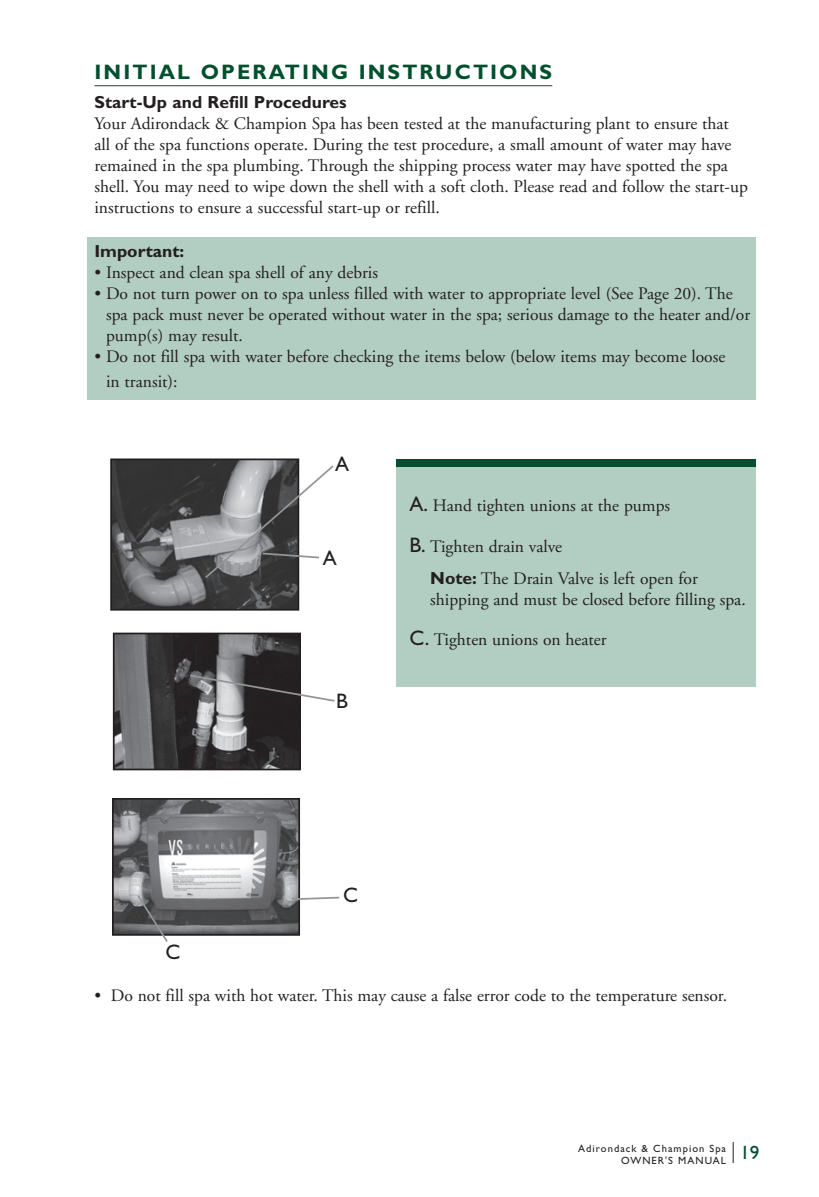
<style>
.page{position:relative;width:819px;height:1197px;background:#fff}
.page>*{position:absolute;margin:0;border:0;box-sizing:border-box;transform-origin:0 0}
.t1{font:700 21px "Gill Sans";letter-spacing:.1em;color:#00502e}
.t2{font:21px "Gill Sans";color:#231f20}
.t3{font:19.25px "Gill Sans";color:#00502e}
.t4{font:17.5px/21px "Adobe Garamond";color:#231f20}
.t5{font:17.5px/31.5px "Adobe Garamond Pro";color:#231f20}
.t6{font:700 17.5px "Gill Sans";color:#231f20}
.t7{font:10.5px/12.6px "Gill Sans";letter-spacing:.1em;color:#231f20;text-align:right}
.s1{font-family:"Gill Sans";font-weight:700}
.s2{font-family:"Adobe Garamond Pro"}
.s3{font-family:"Gill Sans";font-size:21px}
</style>
<div class="page">
<svg style="left:733px;top:1142px;width:1px;height:21px"></svg>
<div style="left:87px;top:238px;width:669px;height:162px;background:#b2cdc2"></div>
<hr style="left:94px;top:85px;width:458px;height:1px;background:#00502e">
<div style="left:396px;top:467px;width:360px;height:219px;background:#b2cdc2"></div>
<div style="left:396px;top:459px;width:360px;height:8px;background:#00502e"></div>
<img style="left:113px;top:461px;width:183px;height:147px">
<div style="left:110px;top:458px;width:189px;height:153px;border:2px solid #231f20"></div>
<svg style="left:203px;top:464px;width:131px;height:116px"></svg>
<img style="left:115px;top:801px;width:182px;height:132px">
<div style="left:112px;top:798px;width:188px;height:138px;border:2px solid #231f20"></div>
<svg style="left:290px;top:896px;width:50px;height:5px"></svg>
<svg style="left:136px;top:893px;width:34px;height:49px;background:#757678"></svg>
<img style="left:116px;top:636px;width:182px;height:131px">
<div style="left:113px;top:633px;width:188px;height:137px;border:2px solid #231f20"></div>
<svg style="left:188px;top:673px;width:147px;height:30px"></svg>
<p class="t1" style="left:94px;top:59px;width:12px">INI</p>
<p class="t1" style="left:133px;top:59px;width:185px">TIAL OPERATING</p>
<p class="t1" style="left:359px;top:59px;width:79px">INSTRUC</p>
<p class="t1" style="left:473px;top:59px;width:33px">TION</p>
<p class="t1" style="left:540px;top:59px;width:14px">S</p>
<p class="t4" style="left:94px;top:93px;width:655px"><span class="s1">Start-Up and Refill Procedures<br></span>Your Adirondack &amp; Champion Spa has been tested at the manufacturing plant to ensure that all of the spa functions operate. During the test procedure, a small amount of water may have remained in the spa plumbing. Through the shipping process water may have spotted the spa shell. You may need to wipe down the shell with a soft cloth. Please read and follow the start-up instructions to ensure a successful start-up or refill.</p>
<p class="t6" style="left:94px;top:241px;width:91px">I mportant:</p>
<p class="t4" style="left:94px;top:263px;width:285px"><span class="s2">•</span> Inspect and clean spa shell of any debris</p>
<p class="t4" style="left:106px;top:284px;width:646px;text-indent:-12px">• Do not turn power on to spa unless filled with water to appropriate level (See Page 20). The spa pack must never be operated without water in the spa; serious damage to the heater and/or pump(s) may result.</p>
<p class="t4" style="left:106px;top:345px;width:621px;line-height:25.2px;text-indent:-12px">• Do not fill spa with water before checking the items below (below items may become loose in transit):</p>
<p class="t2" style="left:166px;top:939px;width:16px">C</p>
<p class="t2" style="left:335px;top:452px;width:16px">A</p>
<p class="t2" style="left:323px;top:546px;width:16px">A</p>
<p class="t2" style="left:336px;top:689px;width:13px">B</p>
<p class="t5" style="left:410px;top:490px;width:262px"><span class="s3">A.</span> Hand tighten unions at the pumps</p>
<p class="t5" style="left:430px;top:531px;width:269px;text-indent:-21px"><span class="s3">B.</span> Tighten drain valve<br><span class="s1">Note:</span> The Drain Valve is left open for</p>
<p class="t5" style="left:430px;top:584px;width:317px">shipping and must be closed before filling spa.</p>
<p class="t5" style="left:410px;top:625px;width:199px"><span class="s3">C.</span> Tighten unions on heater</p>
<p class="t2" style="left:343px;top:883px;width:16px">C</p>
<p class="t4" style="left:94px;top:985px;width:632px"><span class="s2">•</span> Do not fill spa with hot water. This may cause a false error code to the temperature sensor.</p>
<p class="t7" style="left:578px;top:1142px;width:149px">Adirondack &amp; Champion Spa<br>OWNER'S MANUAL</p>
<p class="t3" style="left:740px;top:1142px;width:19px">19</p>
</div>
